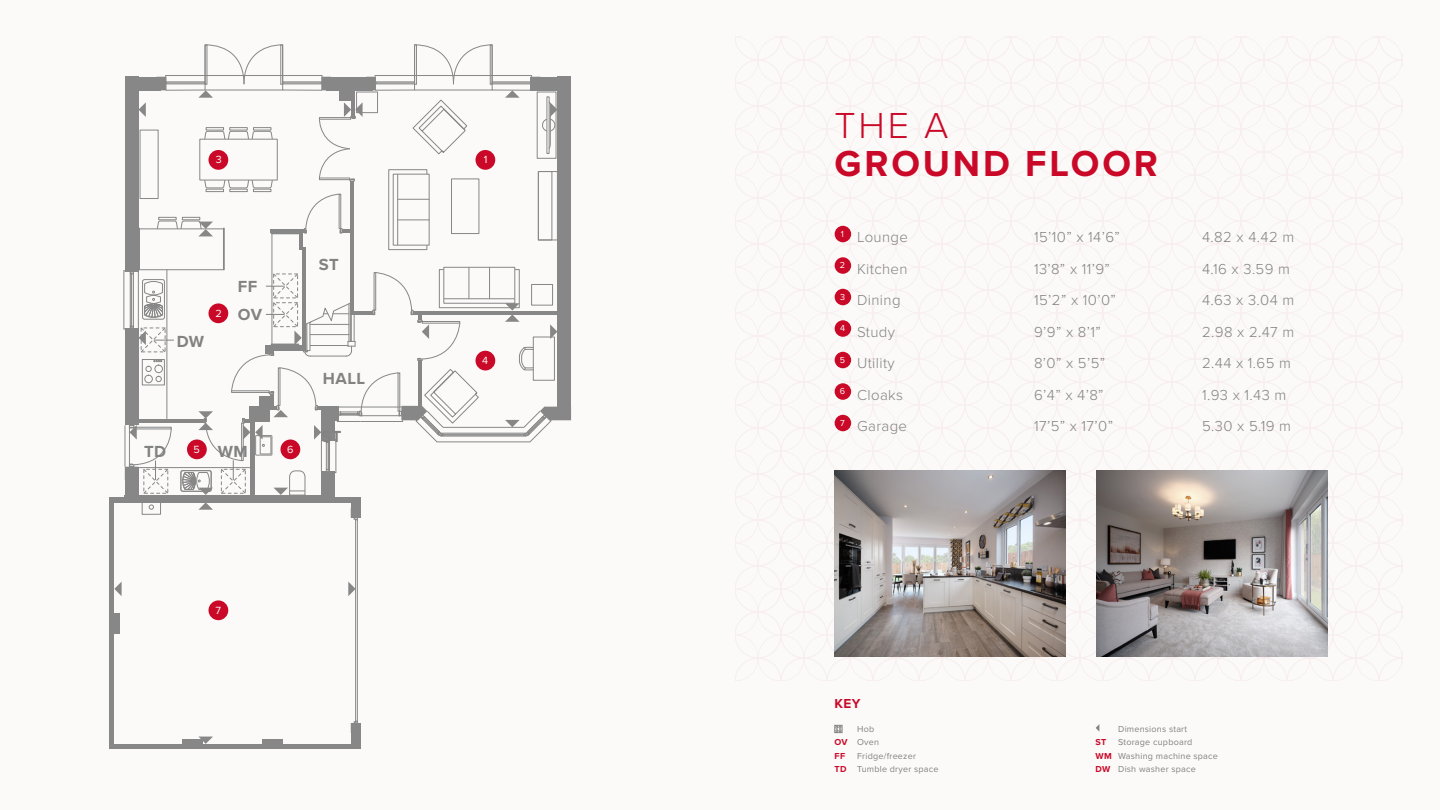
<style>
.page{position:relative;width:1440px;height:810px;background:#fbfaf9}
.page>*{position:absolute;margin:0;border:0;box-sizing:border-box;transform-origin:0 0}
.t1{font:700 37.5px "Proxima Nova";letter-spacing:.075em;color:#ca0928}
.t2{font:300 37.5px "Proxima Nova";color:#ca0928}
.t3{font:700 16.65px/28.3px "Proxima Nova";letter-spacing:.025em;color:#828282}
.t4{font:300 15px "Proxima Nova";letter-spacing:.025em;color:#828282}
.t5{font:700 13.5px "Proxima Nova";color:#ca0928}
.t6{font:10.8px "Proxima Nova";color:#fbfaf9}
.t7{font:9px/13.5px "Proxima Nova";letter-spacing:.025em;color:#828282}
.t8{font:700 9px "Proxima Nova";color:#ca0928}
.s1{font-weight:700;color:#ca0928}
.s2{color:#808080}
</style>
<div class="page">
<div style="left:835px;top:226px;width:16px;height:16px;background:#ca0928;border-radius:50%"></div>
<div style="left:835px;top:257px;width:16px;height:17px;background:#ca0928;border-radius:50%"></div>
<div style="left:835px;top:289px;width:16px;height:16px;background:#ca0928;border-radius:50%"></div>
<div style="left:835px;top:320px;width:16px;height:17px;background:#ca0928;border-radius:50%"></div>
<div style="left:835px;top:352px;width:16px;height:16px;background:#ca0928;border-radius:50%"></div>
<div style="left:835px;top:383px;width:16px;height:17px;background:#ca0928;border-radius:50%"></div>
<div style="left:835px;top:415px;width:16px;height:16px;background:#ca0928;border-radius:50%"></div>
<div style="left:557px;top:77px;width:14px;height:335px;background:#878787"></div>
<div style="left:530px;top:77px;width:41px;height:13px;background:#878787"></div>
<div style="left:326px;top:77px;width:47px;height:13px;background:#878787"></div>
<div style="left:125px;top:77px;width:36px;height:13px;background:#878787"></div>
<div style="left:125px;top:77px;width:14px;height:192px;background:#878787"></div>
<div style="left:125px;top:332px;width:14px;height:92px;background:#878787"></div>
<div style="left:125px;top:470px;width:14px;height:32px;background:#878787"></div>
<div style="left:366px;top:77px;width:10px;height:13px;background:#878787"></div>
<div style="left:157px;top:77px;width:9px;height:13px;background:#878787"></div>
<hr style="left:125px;top:425px;width:1px;height:42px;background:#878787">
<div style="left:125px;top:412px;width:14px;height:13px;background:#878787"></div>
<div style="left:125px;top:467px;width:14px;height:13px;background:#878787"></div>
<div style="left:125px;top:328px;width:14px;height:10px;background:#878787"></div>
<div style="left:125px;top:262px;width:14px;height:10px;background:#878787"></div>
<hr style="left:350px;top:182px;width:4px;height:132px;background:#878787">
<hr style="left:343px;top:229px;width:11px;height:4px;background:#878787">
<div style="left:125px;top:495px;width:210px;height:7px;background:#878787"></div>
<hr style="left:299px;top:233px;width:3px;height:17px;background:#878787">
<hr style="left:302px;top:247px;width:4px;height:103px;background:#878787">
<hr style="left:132px;top:419px;width:69px;height:4px;background:#878787">
<div style="left:110px;top:497px;width:16px;height:5px;background:#878787"></div>
<div style="left:334px;top:497px;width:26px;height:5px;background:#878787"></div>
<hr style="left:110px;top:499px;width:4px;height:250px;background:#878787">
<div style="left:111px;top:744px;width:250px;height:5px;background:#878787"></div>
<div style="left:113px;top:613px;width:7px;height:20px;background:#878787"></div>
<div style="left:182px;top:739px;width:20px;height:6px;background:#878787"></div>
<div style="left:263px;top:739px;width:20px;height:6px;background:#878787"></div>
<div style="left:351px;top:723px;width:9px;height:22px;background:#878787"></div>
<div style="left:351px;top:498px;width:9px;height:20px;background:#878787"></div>
<div style="left:142px;top:502px;width:19px;height:13px;border:1px solid #878787"></div>
<svg style="left:149px;top:505px;width:5px;height:4px"></svg>
<svg style="left:114px;top:582px;width:8px;height:14px"></svg>
<svg style="left:348px;top:517px;width:10px;height:216px"></svg>
<svg style="left:198px;top:502px;width:15px;height:8px"></svg>
<svg style="left:199px;top:737px;width:14px;height:7px"></svg>
<div style="left:253px;top:189px;width:18px;height:3px;border:1px solid #878787"></div>
<div style="left:230px;top:189px;width:17px;height:3px;border:1px solid #878787"></div>
<div style="left:206px;top:189px;width:18px;height:3px;border:1px solid #878787"></div>
<svg style="left:271px;top:194px;width:72px;height:40px"></svg>
<hr style="left:272px;top:234px;width:1px;height:110px;background:#878787">
<div style="left:223px;top:228px;width:1px;height:42px;border:1px solid #878787"></div>
<div style="left:139px;top:228px;width:1px;height:42px;border:1px solid #878787"></div>
<hr style="left:140px;top:229px;width:83px;height:1px;background:#878787">
<hr style="left:140px;top:270px;width:83px;height:1px;background:#878787">
<hr style="left:139px;top:467px;width:111px;height:1px;background:#878787">
<hr style="left:167px;top:270px;width:1px;height:149px;background:#878787">
<div style="left:155px;top:365px;width:8px;height:8px;border:1px solid #878787;border-radius:50%"></div>
<div style="left:145px;top:375px;width:8px;height:8px;border:1px solid #878787;border-radius:50%"></div>
<svg style="left:146px;top:361px;width:16px;height:21px"></svg>
<div style="left:142px;top:359px;width:23px;height:26px;border:1px solid #878787"></div>
<div style="left:181px;top:470px;width:30px;height:21px;border:1px solid #878787;border-radius:2px"></div>
<div style="left:159px;top:217px;width:17px;height:3px;border:1px solid #878787"></div>
<div style="left:182px;top:217px;width:18px;height:3px;border:1px solid #878787"></div>
<div style="left:444px;top:267px;width:71px;height:36px;border:1px solid #878787"></div>
<svg style="left:388px;top:169px;width:39px;height:81px"></svg>
<hr style="left:398px;top:174px;width:1px;height:71px;background:#878787">
<div style="left:393px;top:174px;width:36px;height:71px;border:1px solid #878787"></div>
<div style="left:356px;top:92px;width:22px;height:21px;border:1px solid #878787"></div>
<div style="left:451px;top:179px;width:28px;height:55px;border:1px solid #878787"></div>
<div style="left:538px;top:171px;width:14px;height:69px;border:1px solid #878787"></div>
<div style="left:140px;top:130px;width:18px;height:69px;border:1px solid #878787"></div>
<div style="left:537px;top:92px;width:19px;height:66px;border:1px solid #878787"></div>
<hr style="left:550px;top:105px;width:1px;height:41px;background:#878787">
<svg style="left:139px;top:102px;width:7px;height:15px"></svg>
<svg style="left:157px;top:221px;width:56px;height:15px"></svg>
<svg style="left:165px;top:45px;width:198px;height:143px"></svg>
<svg style="left:542px;top:101px;width:15px;height:30px"></svg>
<svg style="left:375px;top:45px;width:157px;height:109px"></svg>
<svg style="left:130px;top:272px;width:44px;height:80px"></svg>
<svg style="left:129px;top:425px;width:43px;height:69px"></svg>
<div style="left:475px;top:150px;width:20px;height:20px;background:#ca0928;border-radius:50%"></div>
<div style="left:209px;top:600px;width:19px;height:20px;background:#ca0928;border-radius:50%"></div>
<div style="left:209px;top:150px;width:19px;height:20px;background:#ca0928;border-radius:50%"></div>
<svg style="left:182px;top:269px;width:389px;height:226px"></svg>
<img style="left:834px;top:471px;width:231px;height:185px">
<img style="left:1097px;top:471px;width:230px;height:185px">
<div style="left:835px;top:725px;width:7px;height:8px;border:1px solid #828282"></div>
<svg style="left:836px;top:726px;width:5px;height:6px"></svg>
<svg style="left:1096px;top:724px;width:3px;height:7px"></svg>
<p class="t6" style="left:216px;top:152px;width:8px">3</p>
<p class="t3" style="left:177px;top:326px;width:29px">DW</p>
<p class="t6" style="left:216px;top:305px;width:8px">2</p>
<p class="t3" style="left:238px;top:272px;width:26px">FF<br>OV</p>
<p class="t3" style="left:144px;top:437px;width:24px">TD</p>
<p class="t6" style="left:194px;top:441px;width:8px">5</p>
<p class="t6" style="left:287px;top:441px;width:8px">6</p>
<p class="t3" style="left:218px;top:437px;width:31px">WM</p>
<p class="t3" style="left:319px;top:250px;width:21px">ST</p>
<p class="t3" style="left:323px;top:364px;width:44px">HALL</p>
<p class="t3" style="left:321px;top:422px;width:21px">ST</p>
<p class="t6" style="left:215px;top:602px;width:7px">7</p>
<p class="t6" style="left:484px;top:152px;width:5px">1</p>
<p class="t6" style="left:482px;top:352px;width:8px">4</p>
<h1 class="t2" style="left:835px;top:98px;width:115px">THE A</h1>
<h1 class="t1" style="left:835px;top:135px;width:325px">GROUND FLOOR</h1>
<p class="t4" style="left:841px;top:226px;width:69px"><sup>1</sup> Lounge</p>
<p class="t4" style="left:1034px;top:226px;width:87px">15’10” x 14’6”</p>
<p class="t4" style="left:1202px;top:226px;width:94px">4.82 x 4.42 m</p>
<p class="t4" style="left:840px;top:258px;width:69px"><sup>2</sup> Kitchen</p>
<p class="t4" style="left:1034px;top:258px;width:77px">13’8” x 11’9”</p>
<p class="t4" style="left:1202px;top:258px;width:89px">4.16 x 3.59 m</p>
<p class="t4" style="left:840px;top:289px;width:62px"><sup>3</sup> Dining</p>
<p class="t4" style="left:1034px;top:289px;width:83px">15’2” x 10’0”</p>
<p class="t4" style="left:1202px;top:289px;width:94px">4.63 x 3.04 m</p>
<p class="t4" style="left:840px;top:321px;width:57px"><sup>4</sup> Study</p>
<p class="t4" style="left:1034px;top:321px;width:68px">9’9” x 8’1”</p>
<p class="t4" style="left:1202px;top:321px;width:94px">2.98 x 2.47 m</p>
<p class="t4" style="left:840px;top:352px;width:56px"><sup>5</sup> Utility</p>
<p class="t4" style="left:1034px;top:352px;width:73px">8’0” x 5’5”</p>
<p class="t4" style="left:1202px;top:352px;width:90px">2.44 x 1.65 m</p>
<p class="t4" style="left:840px;top:384px;width:65px"><sup>6</sup> Cloaks</p>
<p class="t4" style="left:1034px;top:384px;width:71px">6’4” x 4’8”</p>
<p class="t4" style="left:1202px;top:384px;width:86px">1.93 x 1.43 m</p>
<p class="t4" style="left:840px;top:415px;width:68px"><sup>7</sup> Garage</p>
<p class="t4" style="left:1034px;top:415px;width:80px">17’5” x 17’0”</p>
<p class="t4" style="left:1202px;top:415px;width:90px">5.30 x 5.19 m</p>
<p class="t5" style="left:835px;top:694px;width:27px">KEY</p>
<p class="t7" style="left:835px;top:722px;width:46px;text-indent:22px">Hob<br><span class="s1">OV</span> Oven<br><span class="s1">FF</span></p>
<p class="t7" style="left:835px;top:749px;width:106px;text-align:center">Fridge/freezer<br><span class="s1">TD</span> Tumble dryer space</p>
<p class="t7" style="left:1118px;top:722px;width:71px">Dimensions start</p>
<p class="t7" style="left:1096px;top:735px;width:124px;text-indent:22px"><span class="s2">Storage</span> cupboard<br><span class="s1">WM</span> Washing machine space<br><span class="s1">DW</span> Dish washer space</p>
<p class="t8" style="left:1096px;top:735px;width:12px">ST</p>
</div>
